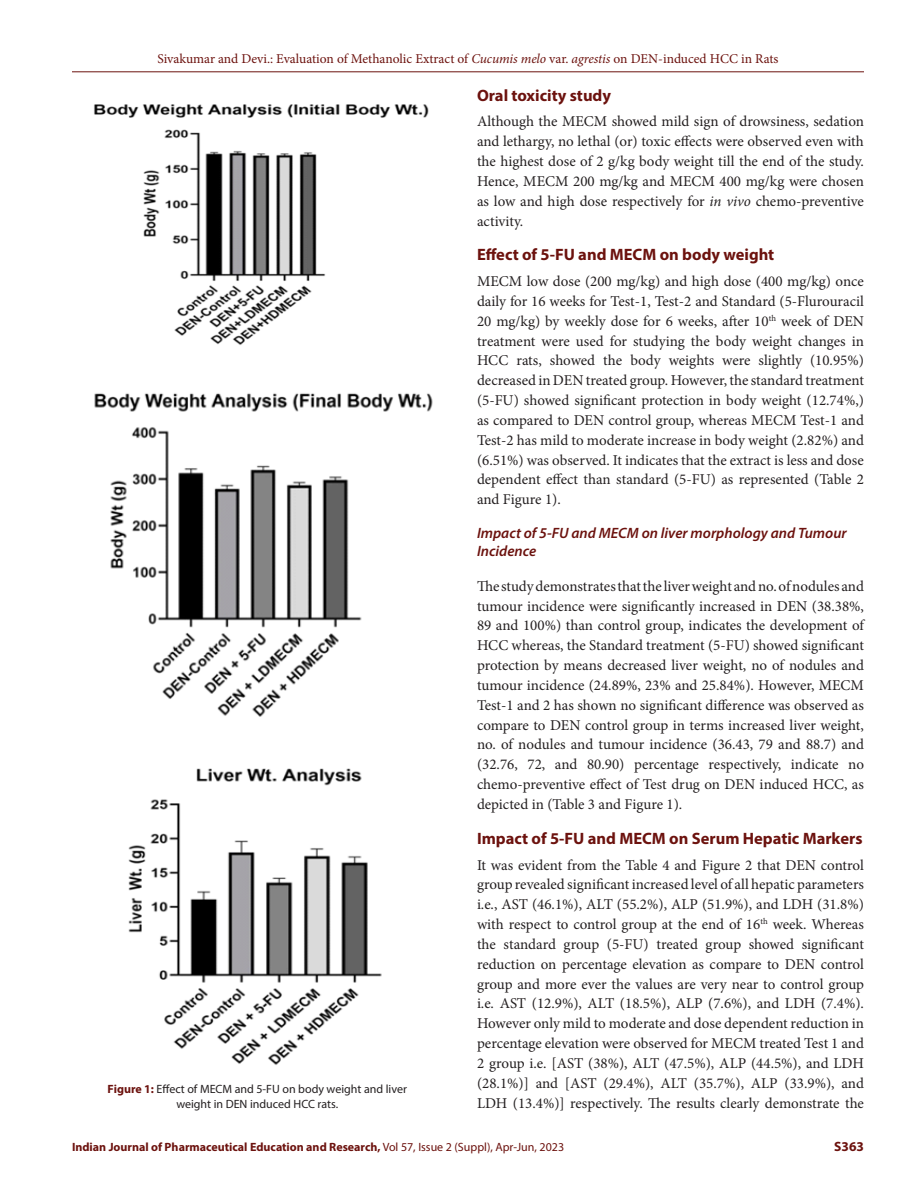
<style>
.page{position:relative;width:918px;height:1188px;background:#fff}
.page>*{position:absolute;margin:0;border:0;box-sizing:border-box;transform-origin:0 0}
.Heading_2{font:700 16.5px "Myriad Pro";color:#6c120e}
.Body_text__FO{font:15px/19.8px "Minion Pro";letter-spacing:-.005em;color:#231f20;text-align:justify}
.Body_text{font:15px/19.8px "Minion Pro";color:#231f20;text-align:justify}
.Heading_3{font:italic 600 15px/18.3px "Myriad Pro";color:#6c120e}
.t1{font:13.5px "Minion Pro";color:#6c120e}
.t2{font:700 13.5px "Myriad Pro";color:#6c120e}
.t3{font:700 12px "Myriad Pro";color:#6c120e}
.FIG_Caption{font:12px/15px "Myriad Pro";color:#231f20;text-align:center}
.s1{font-style:italic}
.s2{font-weight:700;color:#6c120e}
.s3{font-weight:400}
</style>
<div class="page">
<hr style="left:72px;top:72px;width:792px;height:1px;background:#6c120e">
<img style="left:128px;top:768px;width:254px;height:297px">
<img style="left:94px;top:104px;width:335px;height:241px">
<img style="left:94px;top:393px;width:339px;height:324px">
<p class="t1" style="left:157px;top:50px;width:623px">Sivakumar and Devi.: Evaluation of Methanolic Extract of <span class="s1">Cucumis melo</span> var. <span class="s1">agrestis</span> on DEN-induced HCC in Rats</p>
<p class="Heading_2" style="left:477px;top:84px;width:136px">Oral toxicity study</p>
<p class="Body_text__FO" style="left:477px;top:112px;width:389px">Although the MECM showed mild sign of drowsiness, sedation and lethargy, no lethal (or) toxic effects were observed even with the highest dose of 2 g/kg body weight till the end of the study.<br>Hence, MECM 200 mg/kg and MECM 400 mg/kg were chosen as low and high dose respectively for <span class="s1">in vivo</span> chemo-preventive activity.</p>
<p class="Heading_2" style="left:477px;top:244px;width:299px">Effect of 5-FU and MECM on body weight</p>
<p class="Body_text__FO" style="left:477px;top:272px;width:389px">MECM low dose (200 mg/kg) and high dose (400 mg/kg) once daily for 16 weeks for Test-1, Test-2 and Standard (5-Flurouracil 20 mg/kg) by weekly dose for 6 weeks, after 10<sup>th</sup> week of DEN treatment were used for studying the body weight changes in HCC rats, showed the body weights were slightly (10.95%) decreased in DEN treated group. However, the standard treatment (5-FU) showed significant protection in body weight (12.74%,) as compared to DEN control group, whereas MECM Test-1 and Test-2 has mild to moderate increase in body weight (2.82%) and (6.51%) was observed. It indicates that the extract is less and dose dependent effect than standard (5-FU) as represented (Table 2 and Figure 1).</p>
<p class="Heading_3" style="left:477px;top:523px;width:371px">Impact of 5-FU and MECM on liver morphology and Tumour<br>Incidence</p>
<p class="Body_text" style="left:477px;top:576px;width:389px">The study demonstrates that the liver weight and no. of nodules and tumour incidence were significantly increased in DEN (38.38%, 89 and 100%) than control group, indicates the development of HCC whereas, the Standard treatment (5-FU) showed significant protection by means decreased liver weight, no of nodules and tumour incidence (24.89%, 23% and 25.84%). However, MECM Test-1 and 2 has shown no significant difference was observed as compare to DEN control group in terms increased liver weight, no. of nodules and tumour incidence (36.43, 79 and 88.7) and (32.76, 72, and 80.90) percentage respectively, indicate no chemo-preventive effect of Test drug on DEN induced HCC, as depicted in (Table 3 and Figure 1).</p>
<p class="Heading_2" style="left:477px;top:827px;width:387px">Impact of 5-FU and MECM on Serum Hepatic Markers</p>
<p class="Body_text__FO" style="left:477px;top:855px;width:389px">It was evident from the Table 4 and Figure 2 that DEN control group revealed significant increased level of all hepatic parameters i.e., AST (46.1%), ALT (55.2%), ALP (51.9%), and LDH (31.8%) with respect to control group at the end of 16<sup>th</sup> week. Whereas the standard group (5-FU) treated group showed significant reduction on percentage elevation as compare to DEN control group and more ever the values are very near to control group i.e. AST (12.9%), ALT (18.5%), ALP (7.6%), and LDH (7.4%).<br>However only mild to moderate and dose dependent reduction in percentage elevation were observed for MECM treated Test 1 and 2 group i.e. [AST (38%), ALT (47.5%), ALP (44.5%), and LDH (28.1%)] and [AST (29.4%), ALT (35.7%), ALP (33.9%), and LDH (13.4%)] respectively. The results clearly demonstrate the</p>
<p class="FIG_Caption" style="left:108px;top:1081px;width:301px"><span class="s2">Figure 1:</span> Effect of MECM and 5-FU on body weight and liver weight in DEN induced HCC rats.</p>
<p class="t3" style="left:72px;top:1139px;width:494px">Indian Journal of Pharmaceutical Education and Research, <span class="s3">Vol 57, Issue 2 (Suppl), Apr-Jun, 2023</span></p>
<p class="t2" style="left:834px;top:1137px;width:31px">S363</p>
</div>
